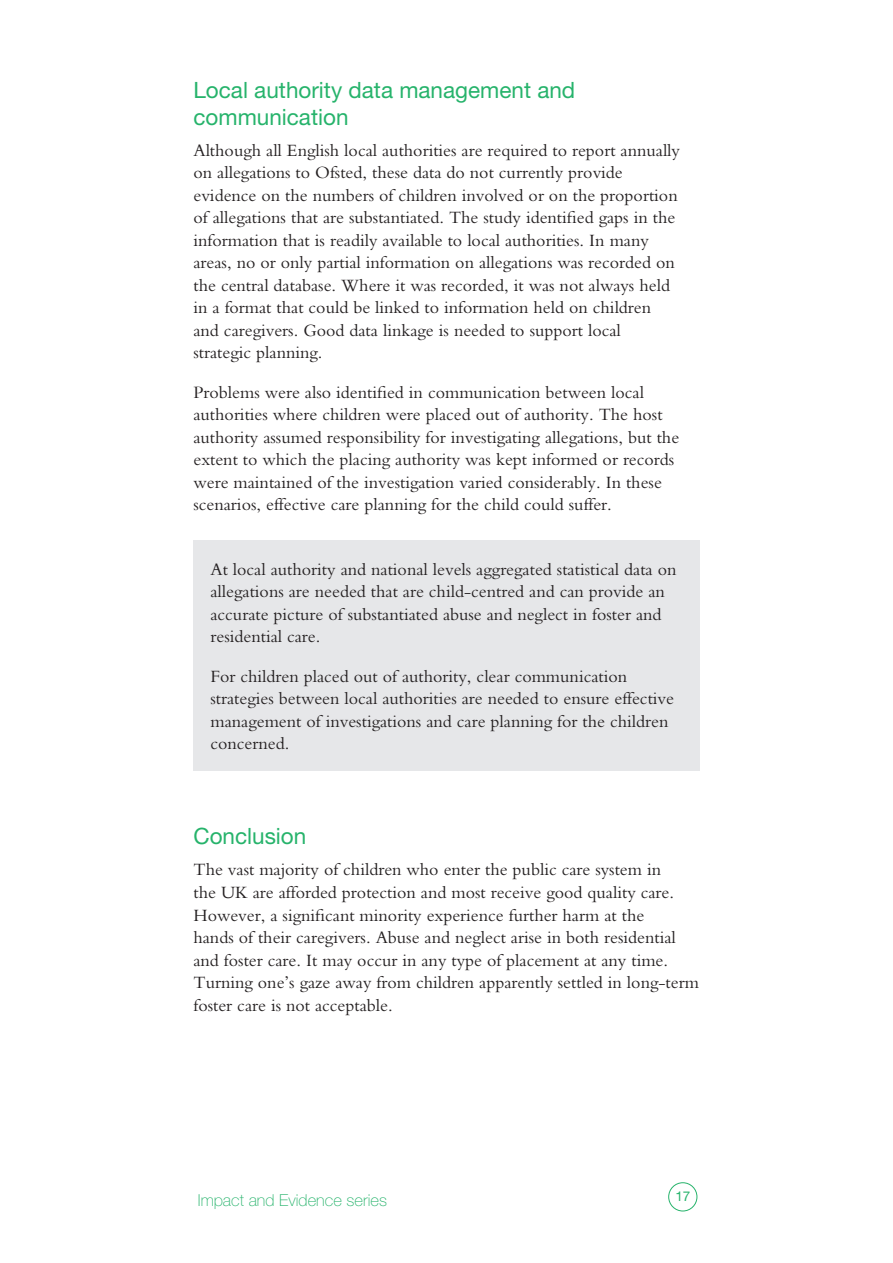
<style>
.page{position:relative;width:893px;height:1263px;background:#fff}
.page>*{position:absolute;margin:0;border:0;box-sizing:border-box;transform-origin:0 0}
.t1{font:22.5px/27px "Helvetica Neue";color:#26b36b}
.t2{font:18px/22.5px "Bembo";color:#231f20}
.t3{font:100 16.5px "Helvetica Neue";color:#26b36b}
.t4{font:13.5px "Helvetica Neue";color:#26b36b}
</style>
<div class="page">
<div style="left:668px;top:1182px;width:29px;height:29px;border:1px solid #26b36b;border-radius:50%"></div>
<div style="left:193px;top:540px;width:506px;height:231px;background:#e6e7e9"></div>
<p class="t1" style="left:193px;top:76px;width:383px">Local authority data management and communication</p>
<p class="t2" style="left:193px;top:138px;width:488px">Although all English local authorities are required to report annually on allegations to Ofsted, these data do not currently provide evidence on the numbers of children involved or on the proportion of allegations that are substantiated. The study identified gaps in the information that is readily available to local authorities. In many areas, no or only partial information on allegations was recorded on the central database. Where it was recorded, it was not always held in a format that could be linked to information held on children and caregivers. Good data linkage is needed to support local strategic planning.</p>
<p class="t2" style="left:193px;top:380px;width:487px">Problems were also identified in communication between local authorities where children were placed out of authority. The host authority assumed responsibility for investigating allegations, but the extent to which the placing authority was kept informed or records were maintained of the investigation varied considerably. In these scenarios, effective care planning for the child could suffer.</p>
<p class="t2" style="left:210px;top:558px;width:467px">At local authority and national levels aggregated statistical data on allegations are needed that are child-centred and can provide an accurate picture of substantiated abuse and neglect in foster and residential care.</p>
<p class="t2" style="left:210px;top:665px;width:465px">For children placed out of authority, clear communication strategies between local authorities are needed to ensure effective management of investigations and care planning for the children concerned.</p>
<p class="t1" style="left:193px;top:823px;width:114px">Conclusion</p>
<p class="t2" style="left:193px;top:858px;width:507px">The vast majority of children who enter the public care system in<br>the UK are afforded protection and most receive good quality care.<br>However, a significant minority experience further harm at the<br>hands of their caregivers. Abuse and neglect arise in both residential and foster care. It may occur in any type of placement at any time.<br>Turning one’s gaze away from children apparently settled in long-term foster care is not acceptable.</p>
<p class="t3" style="left:198px;top:1191px;width:191px">Impact and Evidence series</p>
<p class="t4" style="left:675px;top:1188px;width:17px">17</p>
</div>
